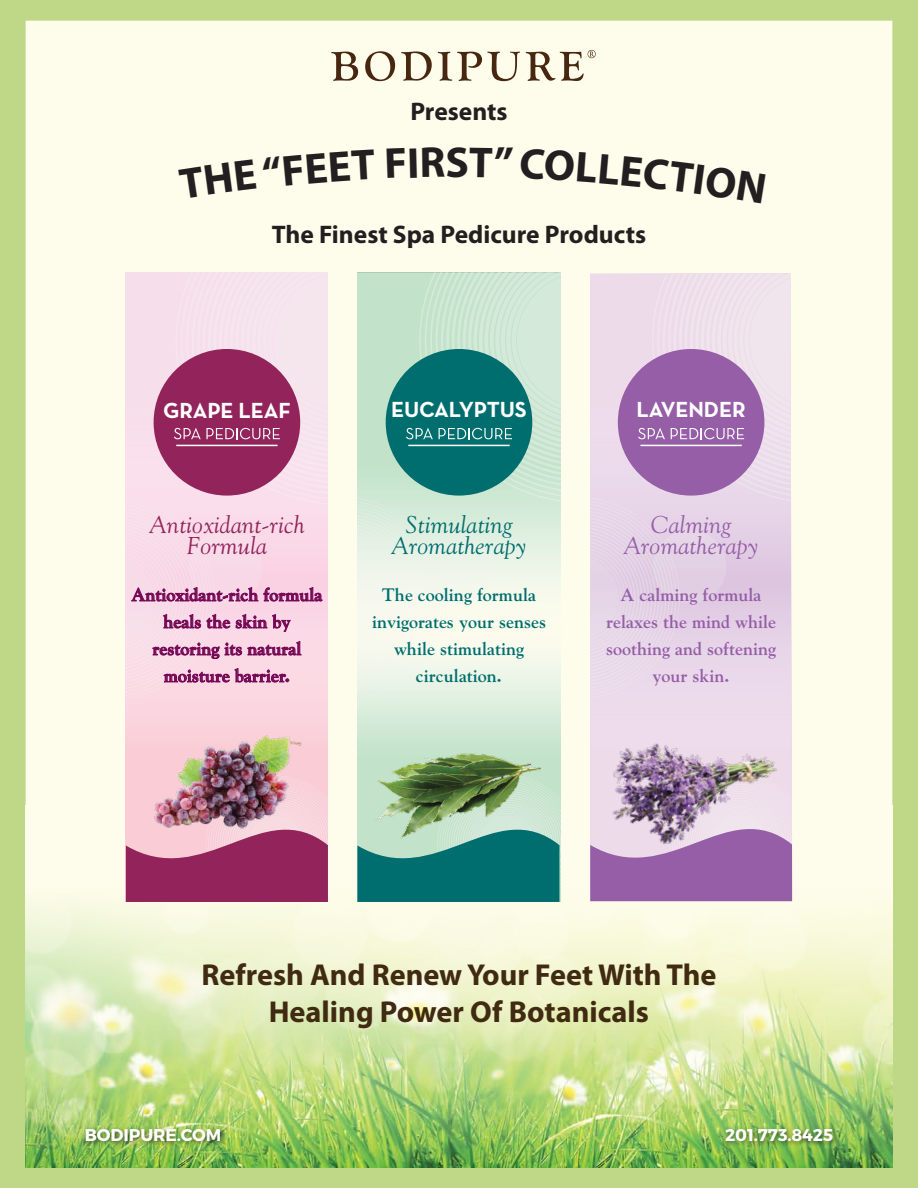
<style>
.page{position:relative;width:918px;height:1188px;background:#bfd887}
.page>*{position:absolute;margin:0;border:0;box-sizing:border-box;transform-origin:0 0}
.t1{font:700 43.5px "Myriad Pro";color:#231f20}
.t2{font:700 30.3px/36.5px "Myriad Pro";color:#402a11;text-align:center}
.t3{font:700 25.5px "Myriad Pro";color:#231f20}
.t4{font:italic 24.3px/21.6px "Goudy Std";letter-spacing:.015em;color:#92235b;text-align:center}
.t5{font:italic 24.3px/21.6px "Goudy Std";letter-spacing:.015em;color:#006e6e;text-align:center}
.t6{font:italic 24.3px/21.6px "Goudy Std";letter-spacing:.015em;color:#955ea7;text-align:center}
.t7{font:700 22.2px "Neutra Text";letter-spacing:-.005em;color:#fff}
.t8{font:700 18px/27px "Goudy Std";color:#760755;text-align:center}
.t9{font:700 18px/27px "Goudy Std";color:#006e6e;text-align:center}
.t10{font:700 18px/27px "Goudy Std";color:#955ea7;text-align:center}
.t11{font:700 17.1px "Montserrat";letter-spacing:-.005em;color:#fff}
</style>
<div class="page">
<div style="left:26px;top:21px;width:866px;height:785px;background:#fefdeb"></div>
<img style="left:26px;top:806px;width:866px;height:361px">
<svg style="left:358px;top:700px;width:202px;height:75px"></svg>
<svg style="left:358px;top:775px;width:202px;height:127px"></svg>
<img style="left:371px;top:730px;width:176px;height:112px">
<div style="left:590px;top:699px;width:202px;height:76px;background:#ecdbeb"></div>
<svg style="left:590px;top:775px;width:202px;height:126px"></svg>
<img style="left:591px;top:713px;width:192px;height:162px">
<div style="left:126px;top:273px;width:202px;height:629px;background:#fad4dd"></div>
<svg style="left:126px;top:832px;width:202px;height:70px"></svg>
<img style="left:149px;top:735px;width:156px;height:102px">
<svg style="left:126px;top:273px;width:202px;height:422px"></svg>
<hr style="left:176px;top:445px;width:102px;height:1px;background:#fff">
<svg style="left:358px;top:273px;width:202px;height:427px"></svg>
<hr style="left:408px;top:445px;width:102px;height:1px;background:#fff">
<svg style="left:590px;top:273px;width:202px;height:426px"></svg>
<hr style="left:640px;top:445px;width:102px;height:1px;background:#fff">
<img style="left:720px;top:1120px;width:123px;height:35px">
<img style="left:79px;top:1120px;width:152px;height:35px">
<svg style="left:331px;top:52px;width:27px;height:29px"></svg>
<svg style="left:365px;top:51px;width:30px;height:30px"></svg>
<svg style="left:401px;top:51px;width:31px;height:30px"></svg>
<svg style="left:438px;top:52px;width:82px;height:29px"></svg>
<svg style="left:526px;top:50px;width:70px;height:31px"></svg>
<div style="left:178px;top:150px;width:197px;height:49px;background:#fefdeb"></div>
<div style="left:387px;top:147px;width:58px;height:31px;background:#fefdeb"></div>
<svg style="left:470px;top:147px;width:43px;height:30px"></svg>
<div style="left:520px;top:148px;width:246px;height:55px;background:#fefdeb"></div>
<h3 class="t3" style="left:410px;top:95px;width:99px">Presents</h3>
<h1 class="t1" style="left:446px;top:134px;width:25px">S</h1>
<h3 class="t3" style="left:272px;top:218px;width:376px">The Finest Spa Pedicure Products</h3>
<p class="t7" style="left:163px;top:397px;width:129px">GRAPE LEAF</p>
<h3 class="t4" style="left:149px;top:513px;width:157px">Antioxidant-rich<br>Formula</h3>
<p class="t8" style="left:131px;top:581px;width:193px">Antioxidant-rich formula heals the skin by restoring its natural moisture barrier.</p>
<p class="t7" style="left:391px;top:395px;width:137px">EUCALYPTUS</p>
<p class="t7" style="left:637px;top:395px;width:111px">LAVENDER</p>
<h3 class="t5" style="left:391px;top:513px;width:137px">Stimulating<br>Aromatherapy</h3>
<p class="t9" style="left:372px;top:581px;width:176px">The cooling formula invigorates your senses while stimulating circulation.</p>
<h3 class="t6" style="left:623px;top:513px;width:137px">Calming<br>Aromatherapy</h3>
<p class="t10" style="left:606px;top:581px;width:172px">A calming formula relaxes the mind while soothing and softening your skin.</p>
<h2 class="t2" style="left:201px;top:956px;width:517px">Refresh And Renew Your Feet With The<br>Healing Power Of Botanicals</h2>
<p class="t11" style="left:85px;top:1124px;width:138px">BODIPURE.COM</p>
<p class="t11" style="left:725px;top:1124px;width:110px">201.773.8425</p>
</div>
